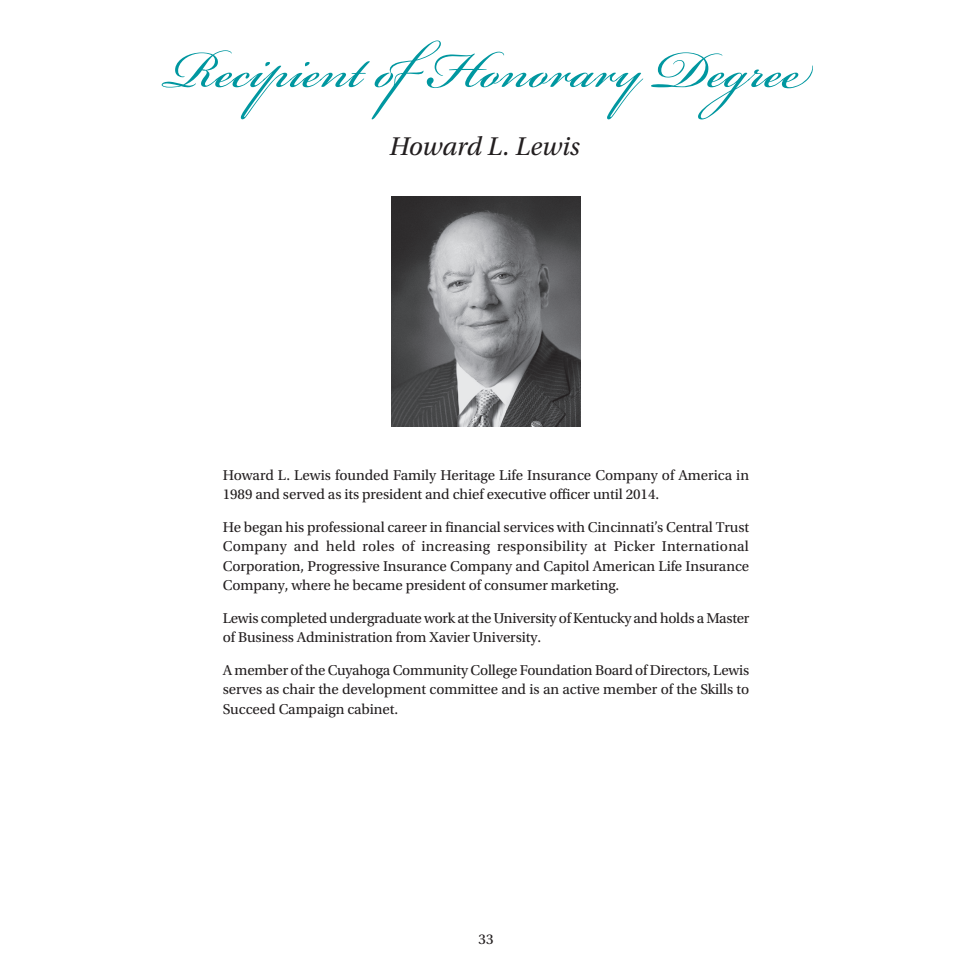
<style>
.page{position:relative;width:972px;height:972px;background:#fff}
.page>*{position:absolute;margin:0;border:0;box-sizing:border-box;transform-origin:0 0}
.t1{font:81px "Bickham Script Pro";color:#0097a0}
.t2{font:italic 27px "Utopia Std";letter-spacing:-.005em;color:#231f20}
.t3{font:15px/19.5px "Utopia Std";letter-spacing:-.005em;color:#231f20}
</style>
<div class="page">
<img style="left:392px;top:197px;width:188px;height:229px">
<h1 class="t1" style="left:163px;top:11px;width:646px">Recipient ofHonorary Degree</h1>
<h2 class="t2" style="left:390px;top:131px;width:192px">Howard L. Lewis</h2>
<p class="t3" style="left:223px;top:465px;width:528px">Howard L. Lewis founded Family Heritage Life Insurance Company of America in<br>1989 and served as its president and chief executive officer until 2014.</p>
<p class="t3" style="left:223px;top:517px;width:528px;text-align:justify">He began his professional career in financial services with Cincinnati’s Central Trust Company and held roles of increasing responsibility at Picker International Corporation, Progressive Insurance Company and Capitol American Life Insurance Company, where he became president of consumer marketing.</p>
<p class="t3" style="left:223px;top:608px;width:528px">Lewis completed undergraduate work at the University of Kentucky and holds a Master of Business Administration from Xavier University.</p>
<p class="t3" style="left:223px;top:660px;width:528px;text-align:justify">A member of the Cuyahoga Community College Foundation Board of Directors, Lewis serves as chair the development committee and is an active member of the Skills to Succeed Campaign cabinet.</p>
<p class="t3" style="left:478px;top:930px;width:16px">33</p>
</div>
